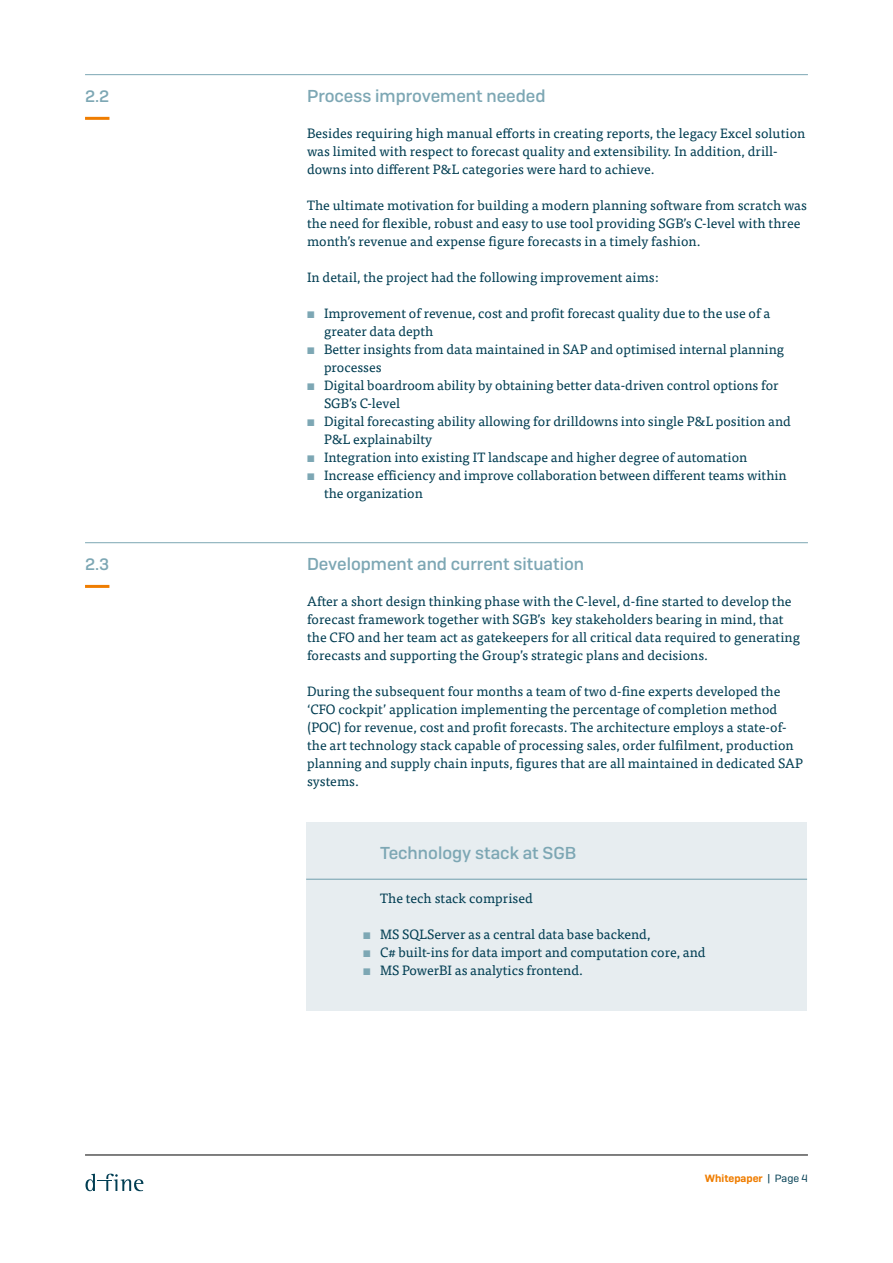
<style>
.page{position:relative;width:893px;height:1263px;background:#fff}
.page>*{position:absolute;margin:0;border:0;box-sizing:border-box;transform-origin:0 0}
.t1{font:500 17.25px "Camber";color:#7da7b4}
.t2{font:500 16.5px "Camber";color:#7da7b4}
.t3{font:13.5px/18px "Tisa Pro";letter-spacing:.005em;color:#003d52}
.t4{font:600 10.5px "Camber";color:#ef7d00}
.s1{font-family:"Tisa OT";font-weight:700;color:#7da7b4}
.s2{font-weight:400;color:#003d52}
</style>
<div class="page">
<hr style="left:85px;top:1155px;width:723px;height:1px;background:#000">
<svg style="left:85px;top:1174px;width:58px;height:17px"></svg>
<hr style="left:307px;top:74px;width:501px;height:1px;background:#7da7b4">
<hr style="left:307px;top:542px;width:501px;height:1px;background:#7da7b4">
<hr style="left:85px;top:74px;width:222px;height:1px;background:#7da7b4">
<hr style="left:85px;top:117px;width:24px;height:3px;background:#ef7d00">
<hr style="left:85px;top:542px;width:222px;height:1px;background:#7da7b4">
<hr style="left:85px;top:585px;width:24px;height:3px;background:#ef7d00">
<div style="left:306px;top:822px;width:501px;height:189px;background:#e7edf0"></div>
<hr style="left:306px;top:879px;width:501px;height:1px;background:#7da7b4">
<p class="t2" style="left:85px;top:86px;width:26px">2.2</p>
<p class="t2" style="left:85px;top:554px;width:26px">2.3</p>
<p class="t1" style="left:307px;top:85px;width:240px">Process improvement needed</p>
<p class="t3" style="left:307px;top:123px;width:500px">Besides requiring high manual efforts in creating reports, the legacy Excel solution was limited with respect to forecast quality and extensibility. In addition, drill&shy;downs into different P&amp;L categories were hard to achieve.</p>
<p class="t3" style="left:307px;top:195px;width:501px">The ultimate motivation for building a modern planning software from scratch was the need for flexible, robust and easy to use tool providing SGB’s C-level with three month’s revenue and expense figure forecasts in a timely fashion.</p>
<p class="t3" style="left:307px;top:267px;width:353px">In detail, the project had the following improvement aims:</p>
<p class="t3" style="left:324px;top:303px;width:448px;text-indent:-17px"><span class="s1">▪</span> Improvement of revenue, cost and profit forecast quality due to the use of a greater data depth</p>
<p class="t3" style="left:324px;top:339px;width:462px;text-indent:-17px"><span class="s1">▪</span> Better insights from data maintained in SAP and optimised internal planning processes</p>
<p class="t3" style="left:324px;top:375px;width:456px;text-indent:-17px"><span class="s1">▪</span> Digital boardroom ability by obtaining better data-driven control options for<br>SGB’s C-level</p>
<p class="t3" style="left:324px;top:411px;width:468px;text-indent:-17px"><span class="s1">▪</span> Digital forecasting ability allowing for drilldowns into single P&amp;L position and<br>P&amp;L explainabilty</p>
<p class="t3" style="left:307px;top:447px;width:442px"><span class="s1">▪</span> Integration into existing IT landscape and higher degree of automation</p>
<p class="t3" style="left:324px;top:465px;width:464px;text-indent:-17px"><span class="s1">▪</span> Increase efficiency and improve collaboration between different teams within the organization</p>
<p class="t1" style="left:307px;top:553px;width:279px">Development and current situation</p>
<p class="t3" style="left:307px;top:591px;width:495px">After a short design thinking phase with the C-level, d-fine started to develop the forecast framework together with SGB’s key stakeholders bearing in mind, that the CFO and her team act as gatekeepers for all critical data required to generating forecasts and supporting the Group’s strategic plans and decisions.</p>
<p class="t3" style="left:307px;top:681px;width:497px">During the subsequent four months a team of two d-fine experts developed the ‘CFO cockpit’ application implementing the percentage of completion method (POC) for revenue, cost and profit forecasts. The architecture employs a state-of&shy;the art technology stack capable of processing sales, order fulfilment, production planning and supply chain inputs, figures that are all maintained in dedicated SAP systems.</p>
<p class="t1" style="left:380px;top:842px;width:198px">Technology stack at SGB</p>
<p class="t3" style="left:380px;top:888px;width:154px">The tech stack comprised</p>
<p class="t3" style="left:363px;top:924px;width:289px"><span class="s1">▪</span> MS SQLServer as a central data base backend,</p>
<p class="t3" style="left:363px;top:942px;width:344px"><span class="s1">▪</span> C# built-ins for data import and computation core, and</p>
<p class="t3" style="left:363px;top:960px;width:221px"><span class="s1">▪</span> MS PowerBI as analytics frontend.</p>
<p class="t4" style="left:705px;top:1172px;width:105px">Whitepaper <span class="s2">| Page 4</span></p>
</div>
